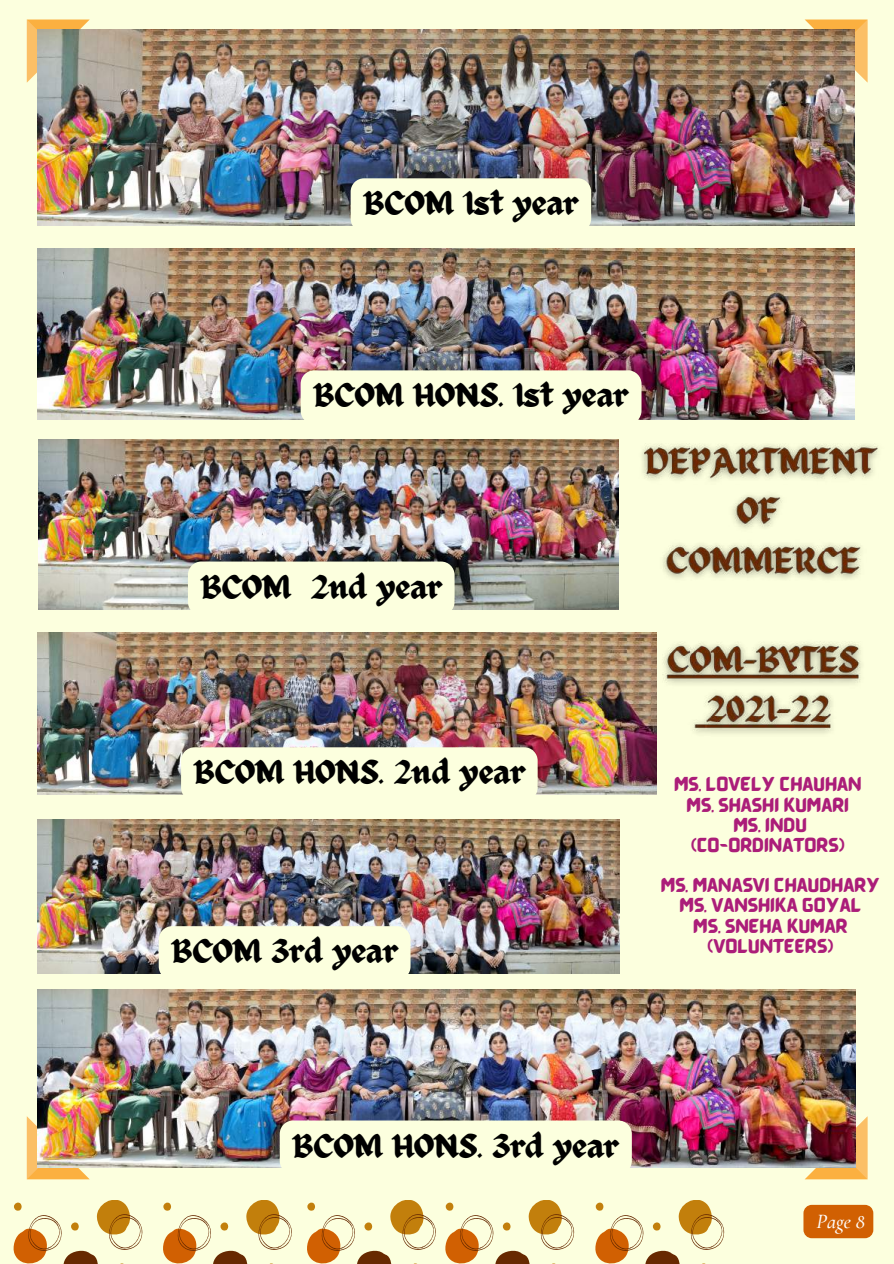
<style>
.page{position:relative;width:894px;height:1264px;background:#fff}
.page>*{position:absolute;margin:0;border:0;box-sizing:border-box;transform-origin:0 0}
.t1{font:33px "ED Celandine";color:#000}
.t2{font:italic 500 20.55px "Cormorant Garamond";color:#fff}
.t3{font:15px/20.2px "BARABARA Regular";color:#ab1d79;text-align:center}
</style>
<div class="page">
<div style="left:0;top:0;width:893px;height:1263px;background:#fcffde"></div>
<svg style="left:804px;top:1116px;width:63px;height:63px"></svg>
<svg style="left:27px;top:1116px;width:63px;height:63px"></svg>
<svg style="left:27px;top:20px;width:62px;height:63px"></svg>
<svg style="left:805px;top:20px;width:62px;height:63px"></svg>
<img style="left:38px;top:632px;width:618px;height:162px">
<img style="left:38px;top:29px;width:816px;height:196px">
<img style="left:38px;top:989px;width:817px;height:177px">
<img style="left:39px;top:439px;width:579px;height:170px">
<img style="left:38px;top:819px;width:581px;height:154px">
<img style="left:38px;top:248px;width:816px;height:171px">
<svg style="left:803px;top:1204px;width:70px;height:34px;background:#d3680d"></svg>
<svg style="left:13px;top:1200px;width:130px;height:63px"></svg>
<svg style="left:163px;top:1200px;width:129px;height:63px"></svg>
<svg style="left:307px;top:1200px;width:129px;height:63px"></svg>
<svg style="left:445px;top:1200px;width:129px;height:63px"></svg>
<svg style="left:595px;top:1200px;width:129px;height:63px"></svg>
<img style="left:632px;top:443px;width:246px;height:303px">
<svg style="left:159px;top:926px;width:251px;height:48px"></svg>
<svg style="left:188px;top:561px;width:266px;height:49px"></svg>
<svg style="left:350px;top:178px;width:241px;height:48px"></svg>
<svg style="left:300px;top:370px;width:341px;height:50px"></svg>
<svg style="left:279px;top:1120px;width:352px;height:48px"></svg>
<svg style="left:181px;top:747px;width:356px;height:48px"></svg>
<h1 class="t1" style="left:364px;top:185px;width:216px">BCOM 1st year</h1>
<h1 class="t1" style="left:314px;top:377px;width:316px">BCOM HONS. 1st year</h1>
<h1 class="t1" style="left:201px;top:568px;width:242px">BCOM 2nd year</h1>
<h1 class="t1" style="left:194px;top:754px;width:332px">BCOM HONS. 2nd year</h1>
<h1 class="t1" style="left:172px;top:933px;width:227px">BCOM 3rd year</h1>
<p class="t3" style="left:673px;top:773px;width:189px">MS. LOVELY CHAUHAN<br>MS. SHASHI KUMARI<br>MS. INDU (CO-ORDINATORS)</p>
<p class="t3" style="left:660px;top:874px;width:221px">MS. MANASVI CHAUDHARY<br>MS. VANSHIKA GOYAL<br>MS. SNEHA KUMAR (VOLUNTEERS)</p>
<h1 class="t1" style="left:293px;top:1127px;width:327px">BCOM HONS. 3rd year</h1>
<h2 class="t2" style="left:816px;top:1209px;width:50px">Page 8</h2>
</div>
